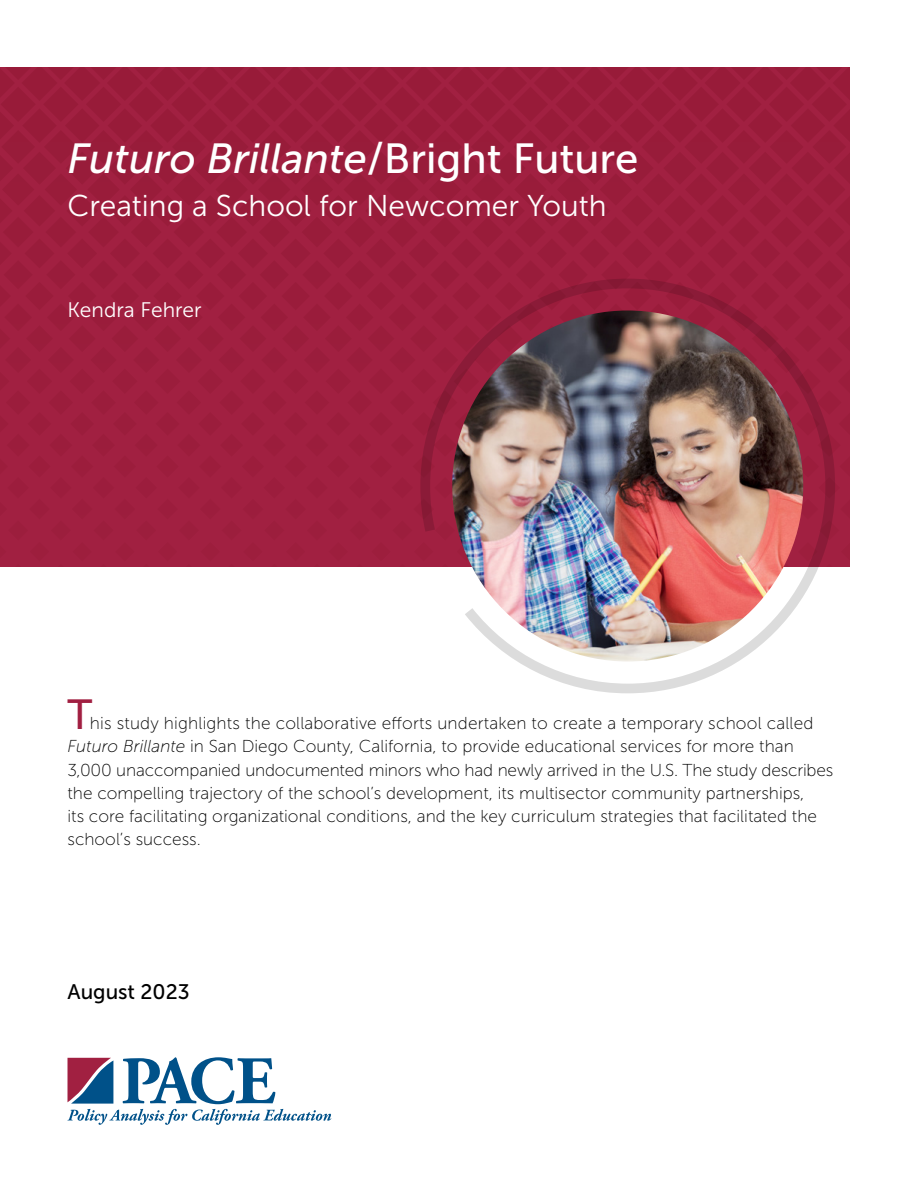
<style>
.page{position:relative;width:918px;height:1188px;background:#fff}
.page>*{position:absolute;margin:0;border:0;box-sizing:border-box;transform-origin:0 0}
.Title_w__Subtitle{font:italic 42px "Museo Sans 500";color:#fff}
.t1{font:42px "Museo Sans 500";color:#a11f41}
.Subtitle{font:30px "Museo Sans 300";color:#fff}
.Authors{font:21px "Museo Sans 300";color:#fff}
.Date{font:21px "Museo Sans 500";color:#000}
.Body_No_Indent{font:17.25px/23.2px "Museo Sans 100";color:#000}
.s1{font-style:normal}
.s2{font-style:italic}
</style>
<div class="page">
<div style="left:0;top:68px;width:850px;height:499px;background:#9f1f3f"></div>
<svg style="left:420px;top:279px;width:415px;height:414px"></svg>
<svg style="left:67px;top:1057px;width:264px;height:68px"></svg>
<img style="left:452px;top:310px;width:351px;height:352px;border-radius:176px">
<p class="Title_w__Subtitle" style="left:68px;top:136px;width:573px">Futuro Brillante<span class="s1">/Bright Future</span></p>
<p class="Subtitle" style="left:68px;top:190px;width:541px">Creating a School for Newcomer Youth</p>
<p class="Authors" style="left:68px;top:299px;width:136px">Kendra Fehrer</p>
<p class="t1" style="left:68px;top:692px;width:26px">T</p>
<p class="Body_No_Indent" style="left:68px;top:712px;width:767px;text-indent:22px">his study highlights the collaborative efforts undertaken to create a temporary school called <span class="s2">Futuro Brillante</span> in San Diego County, California, to provide educational services for more than 3,000 unaccompanied undocumented minors who had newly arrived in the U.S. The study describes the compelling trajectory of the school’s development, its multisector community partnerships,<br>its core facilitating organizational conditions, and the key curriculum strategies that facilitated the school’s success.</p>
<p class="Date" style="left:68px;top:980px;width:124px">August 2023</p>
</div>
